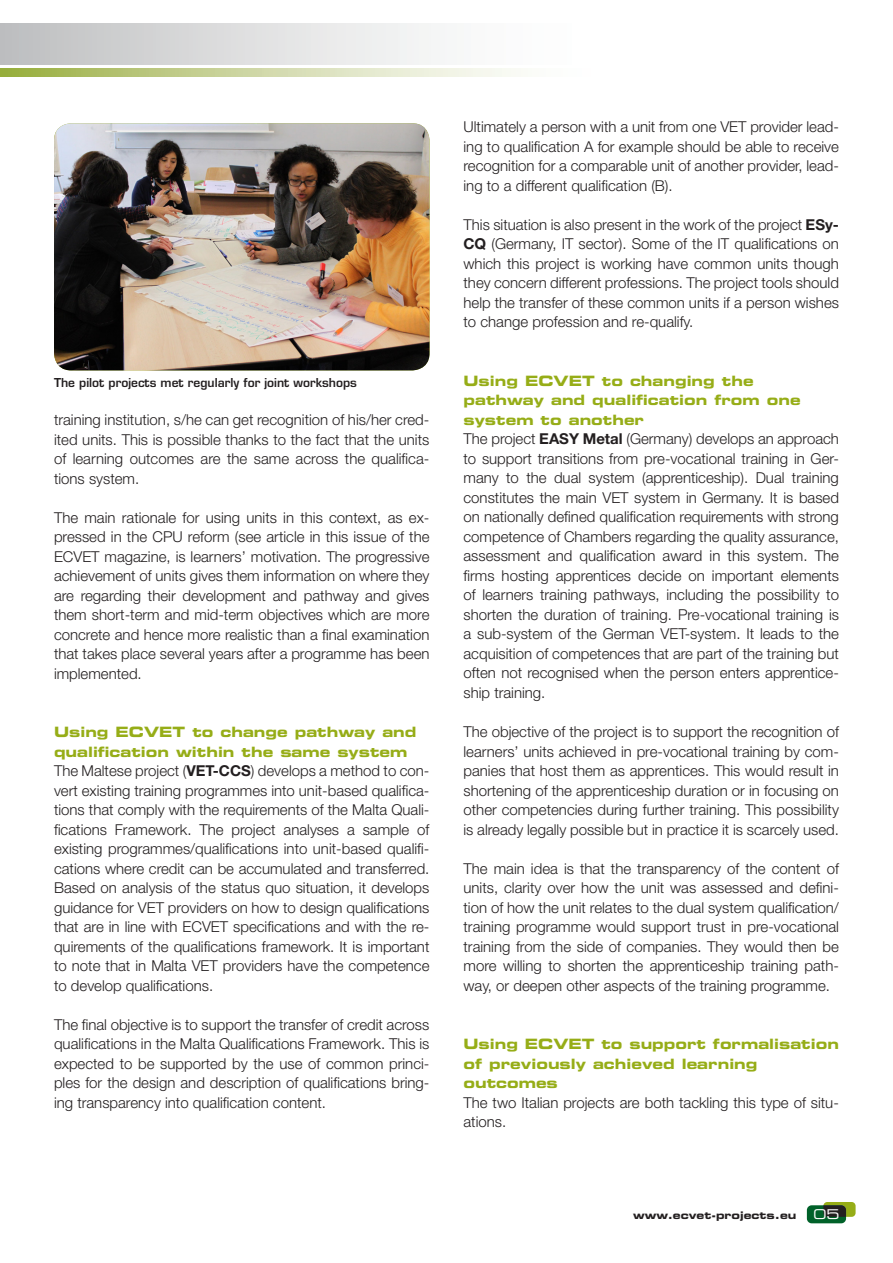
<style>
.page{position:relative;width:893px;height:1263px;background:#fff}
.page>*{position:absolute;margin:0;border:0;box-sizing:border-box;transform-origin:0 0}
.Body_Text{font:300 15px/19.5px "Helvetica Neue LT Std";color:#231f20;text-align:justify}
.Body_Heading{font:14.25px/19.5px "Eurostile LT Std Bold Ex 2";color:#96ad17}
.Page_Number{font:13.5px "Eurostile LT Std Ex 2";color:#fff}
.Source{font:600 12px "Eurostile LT Std";color:#231f20}
.t1{font:10.5px "Eurostile LT Std Bold Ex 2";color:#231f20}
.s1{font-weight:700}
</style>
<div class="page">
<img style="left:54px;top:123px;width:375px;height:247px">
<div style="left:0;top:23px;width:600px;height:41px;background:linear-gradient(to right,#c0c1c3,#fff)"></div>
<svg style="left:0;top:69px;width:516px;height:7px;background:#cdd6a2"></svg>
<div style="left:807px;top:1205px;width:39px;height:18px;background:#006129;border-radius:5px"></div>
<svg style="left:823px;top:1202px;width:33px;height:15px"></svg>
<p class="Source" style="left:54px;top:376px;width:304px">The pilot projects met regularly for joint workshops</p>
<p class="Body_Text" style="left:54px;top:410px;width:377px">training institution, s/he can get recognition of his/her cred&shy;ited units. This is possible thanks to the fact that the units of learning outcomes are the same across the qualifica&shy;tions system.</p>
<p class="Body_Text" style="left:54px;top:507px;width:377px">The main rationale for using units in this context, as ex&shy;pressed in the CPU reform (see article in this issue of the ECVET magazine, is learners’ motivation. The progressive achievement of units gives them information on where they are regarding their development and pathway and gives them short-term and mid-term objectives which are more concrete and hence more realistic than a final examination that takes place several years after a programme has been implemented.</p>
<p class="Body_Heading" style="left:54px;top:722px;width:364px">Using ECVET to change pathway and qualification within the same system</p>
<p class="Body_Text" style="left:54px;top:761px;width:377px">The Maltese project (<span class="s1">VET-CCS</span>) develops a method to con&shy;vert existing training programmes into unit-based qualifica&shy;tions that comply with the requirements of the Malta Quali&shy;fications Framework. The project analyses a sample of existing programmes/qualifications into unit-based qualifi&shy;cations where credit can be accumulated and transferred.<br>Based on analysis of the status quo situation, it develops guidance for VET providers on how to design qualifications that are in line with ECVET specifications and with the re&shy;quirements of the qualifications framework. It is important to note that in Malta VET providers have the competence to develop qualifications.</p>
<p class="Body_Text" style="left:54px;top:1014px;width:377px">The final objective is to support the transfer of credit across qualifications in the Malta Qualifications Framework. This is expected to be supported by the use of common princi&shy;ples for the design and description of qualifications bring&shy;ing transparency into qualification content.</p>
<p class="Body_Text" style="left:463px;top:117px;width:377px">Ultimately a person with a unit from one VET provider lead&shy;ing to qualification A for example should be able to receive recognition for a comparable unit of another provider, lead&shy;ing to a different qualification (B).</p>
<p class="Body_Text" style="left:463px;top:215px;width:377px">This situation is also present in the work of the project <span class="s1">ESy-CQ</span> (Germany, IT sector). Some of the IT qualifications on which this project is working have common units though they concern different professions. The project tools should help the transfer of these common units if a person wishes to change profession and re-qualify.</p>
<p class="Body_Heading" style="left:463px;top:371px;width:339px">Using ECVET to changing the pathway and qualification from one system to another</p>
<p class="Body_Text" style="left:463px;top:429px;width:377px">The project <span class="s1">EASY Metal</span> (Germany) develops an approach to support transitions from pre-vocational training in Ger&shy;many to the dual system (apprenticeship). Dual training constitutes the main VET system in Germany. It is based on nationally defined qualification requirements with strong competence of Chambers regarding the quality assurance, assessment and qualification award in this system. The firms hosting apprentices decide on important elements of learners training pathways, including the possibility to shorten the duration of training. Pre-vocational training is a sub-system of the German VET-system. It leads to the acquisition of competences that are part of the training but often not recognised when the person enters apprentice&shy;ship training.</p>
<p class="Body_Text" style="left:463px;top:722px;width:377px">The objective of the project is to support the recognition of learners’ units achieved in pre-vocational training by com&shy;panies that host them as apprentices. This would result in shortening of the apprenticeship duration or in focusing on other competencies during further training. This possibility is already legally possible but in practice it is scarcely used.</p>
<p class="Body_Text" style="left:463px;top:858px;width:377px">The main idea is that the transparency of the content of units, clarity over how the unit was assessed and defini&shy;tion of how the unit relates to the dual system qualification/ training programme would support trust in pre-vocational training from the side of companies. They would then be more willing to shorten the apprenticeship training path&shy;way, or deepen other aspects of the training programme.</p>
<p class="Body_Heading" style="left:463px;top:1034px;width:377px">Using ECVET to support formalisation of previously achieved learning outcomes</p>
<p class="Body_Text" style="left:463px;top:1092px;width:377px">The two Italian projects are both tackling this type of situ&shy;ations.</p>
<p class="t1" style="left:633px;top:1208px;width:165px">www.ecvet-projects.eu</p>
<p class="Page_Number" style="left:813px;top:1205px;width:28px">05</p>
</div>
